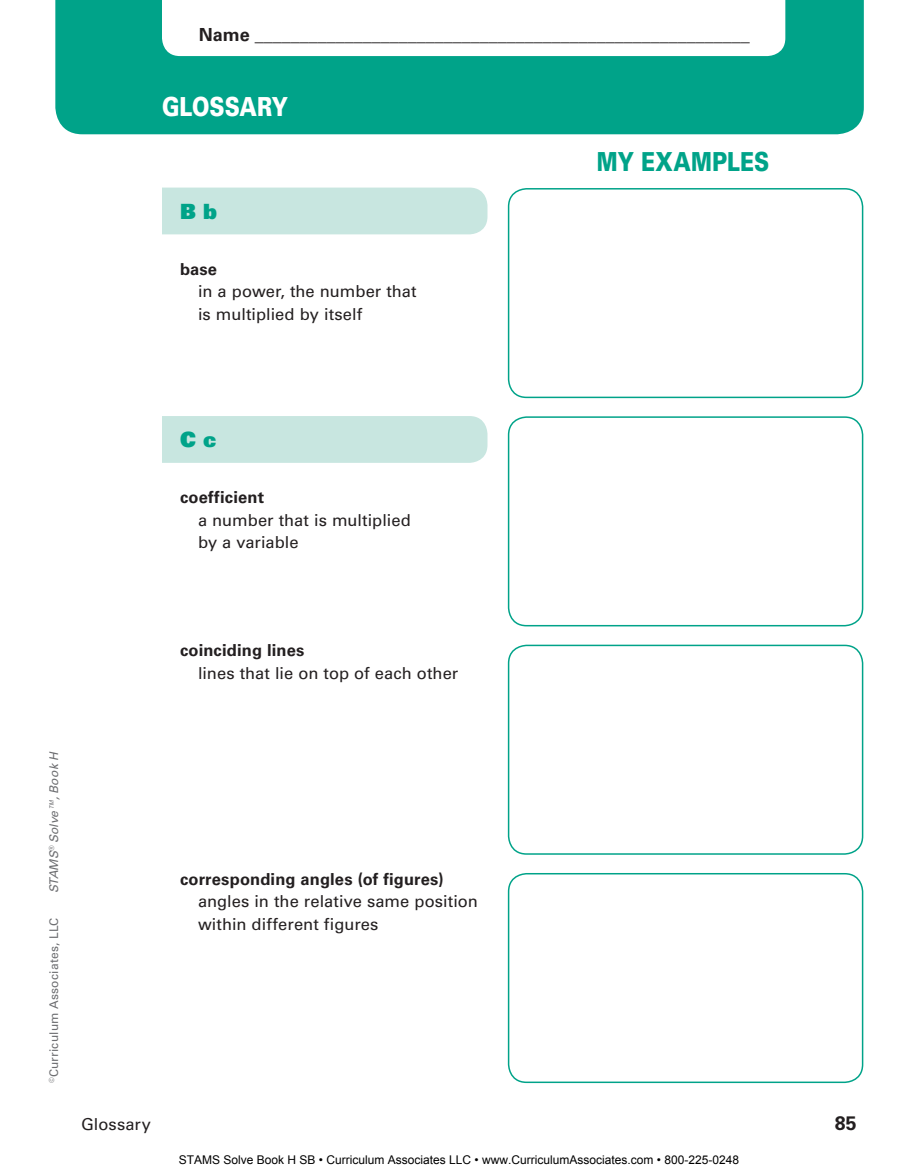
<style>
.page{position:relative;width:918px;height:1175px;background:#fff}
.page>*{position:absolute;margin:0;border:0;box-sizing:border-box;transform-origin:0 0}
.t1{font:900 26.25px "Univers LT Std";color:#00a389;scale:.8 1}
.t2{font:900 26.25px "Univers LT Std";letter-spacing:-.005em;color:#fff;scale:.8 1}
.t3{font:21px "Univers LT Std X Black";color:#00a389}
.t4{font:700 19.5px "Univers LT Std";color:#231f20}
.t5{font:18px "Univers LT Std";color:#231f20}
.t6{font:16.5px/22.5px "Univers LT Std";color:#231f20}
.t7{font:700 16.5px "Univers LT Std";letter-spacing:.01em;color:#231f20}
.t8{font:12px "Arial";color:#000}
.t9{font:12px "Univers LT Std";letter-spacing:.02em;color:#6d6e71}
.t10{font:italic 12px "Univers LT Std";color:#6d6e71}
.s1{font-weight:700}
</style>
<div class="page">
<div style="left:55px;top:0;width:809px;height:134px;background:#00a389"></div>
<svg style="left:82px;top:0;width:703px;height:56px"></svg>
<div style="left:508px;top:188px;width:355px;height:210px;border:2px solid #00a389;border-radius:18px"></div>
<div style="left:508px;top:873px;width:355px;height:210px;border:2px solid #00a389;border-radius:18px"></div>
<div style="left:508px;top:644px;width:355px;height:210px;border:2px solid #00a389;border-radius:18px"></div>
<div style="left:508px;top:416px;width:355px;height:210px;border:2px solid #00a389;border-radius:18px"></div>
<div style="left:162px;top:188px;width:326px;height:46px;background:#c8e6e0"></div>
<div style="left:162px;top:416px;width:326px;height:47px;background:#c8e6e0"></div>
<p class="t5" style="left:199px;top:24px;width:553px"><span class="s1">Name</span> _______________________________________________________</p>
<h1 class="t2" style="left:162px;top:90px;width:159px">GLOSSARY</h1>
<p class="t3" style="left:180px;top:197px;width:39px">B b</p>
<p class="t7" style="left:180px;top:259px;width:39px">base</p>
<p class="t6" style="left:198px;top:280px;width:220px">in a power, the number that is multiplied by itself</p>
<h1 class="t1" style="left:597px;top:145px;width:215px">MY EXAMPLES</h1>
<p class="t3" style="left:180px;top:426px;width:38px">C c</p>
<p class="t7" style="left:180px;top:488px;width:86px">coefficient</p>
<p class="t6" style="left:198px;top:509px;width:214px">a number that is multiplied by a variable</p>
<p class="t10" style="left:47px;top:893px;width:143px;rotate:-90deg">STAMS<sup>®</sup> Solve™, Book H</p>
<p class="t9" style="left:47px;top:1083px;width:167px;rotate:-90deg"><sup>©</sup>Curriculum Associates, LLC</p>
<p class="t6" style="left:81px;top:1112px;width:71px">Glossary</p>
<p class="t7" style="left:180px;top:641px;width:126px">coinciding lines</p>
<p class="t6" style="left:198px;top:662px;width:262px">lines that lie on top of each other</p>
<p class="t7" style="left:180px;top:869px;width:265px">corresponding angles (of figures)</p>
<p class="t6" style="left:198px;top:890px;width:282px">angles in the relative same position within different figures</p>
<p class="t8" style="left:179px;top:1152px;width:562px">STAMS Solve Book H SB • Curriculum Associates LLC • www.CurriculumAssociates.com • 800-225-0248</p>
<p class="t4" style="left:835px;top:1111px;width:23px">85</p>
</div>
